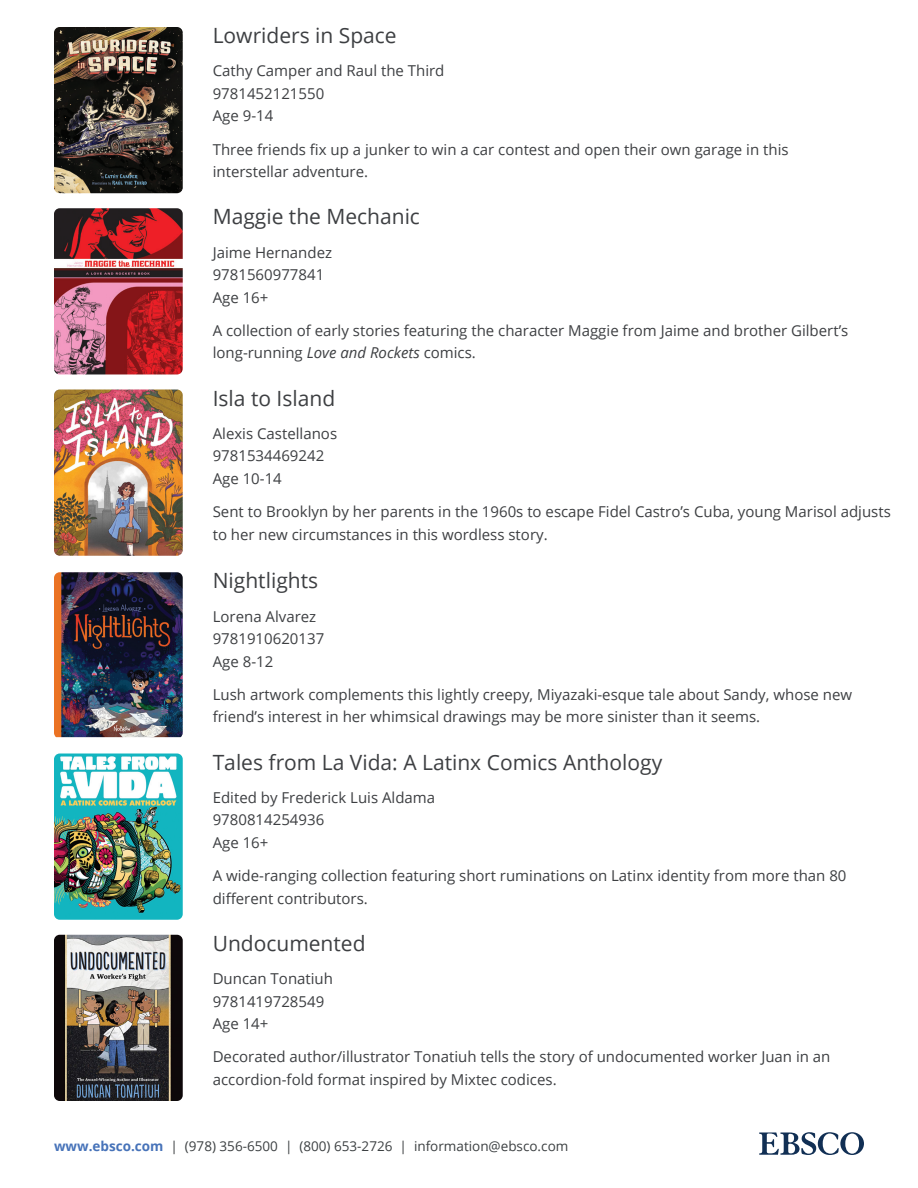
<style>
.page{position:relative;width:918px;height:1188px;background:#fff}
.page>*{position:absolute;margin:0;border:0;box-sizing:border-box;transform-origin:0 0}
.H4__Open_Sans_Regula{font:21px "Open Sans";color:#3d3f42}
.H4__Open_Sans_Regula-2{font:15px/22.5px "Open Sans";color:#3d3f42}
.t1{font:13.5px "Open Sans";color:#3c4042}
.s1{font-style:italic}
.s2{font-weight:700;color:#4773b9}
</style>
<div class="page">
<img style="left:54px;top:27px;width:129px;height:166px">
<img style="left:54px;top:572px;width:129px;height:165px">
<img style="left:54px;top:208px;width:129px;height:166px">
<img style="left:54px;top:754px;width:129px;height:166px">
<img style="left:54px;top:389px;width:129px;height:167px">
<img style="left:54px;top:935px;width:129px;height:166px">
<svg style="left:759px;top:1132px;width:105px;height:23px"></svg>
<p class="H4__Open_Sans_Regula" style="left:213px;top:21px;width:186px">Lowriders in Space</p>
<p class="H4__Open_Sans_Regula-2" style="left:213px;top:59px;width:233px">Cathy Camper and Raul the Third<br>9781452121550<br>Age 9-14</p>
<p class="H4__Open_Sans_Regula-2" style="left:213px;top:138px;width:577px">Three friends fix up a junker to win a car contest and open their own garage in this interstellar adventure.</p>
<p class="H4__Open_Sans_Regula" style="left:213px;top:202px;width:209px">Maggie the Mechanic</p>
<p class="H4__Open_Sans_Regula-2" style="left:213px;top:241px;width:121px">Jaime Hernandez<br>9781560977841<br>Age 16+</p>
<p class="H4__Open_Sans_Regula-2" style="left:213px;top:319px;width:637px">A collection of early stories featuring the character Maggie from Jaime and brother Gilbert’s long-running <span class="s1">Love and Rockets</span> comics.</p>
<p class="H4__Open_Sans_Regula" style="left:213px;top:384px;width:124px">Isla to Island</p>
<p class="H4__Open_Sans_Regula-2" style="left:213px;top:422px;width:126px">Alexis Castellanos<br>9781534469242<br>Age 10-14</p>
<p class="H4__Open_Sans_Regula-2" style="left:213px;top:500px;width:680px">Sent to Brooklyn by her parents in the 1960s to escape Fidel Castro’s Cuba, young Marisol adjusts to her new circumstances in this wordless story.</p>
<p class="H4__Open_Sans_Regula" style="left:213px;top:566px;width:107px">Nightlights</p>
<p class="H4__Open_Sans_Regula-2" style="left:213px;top:605px;width:113px">Lorena Alvarez<br>9781910620137<br>Age 8-12</p>
<p class="H4__Open_Sans_Regula-2" style="left:213px;top:683px;width:641px">Lush artwork complements this lightly creepy, Miyazaki-esque tale about Sandy, whose new friend’s interest in her whimsical drawings may be more sinister than it seems.</p>
<p class="H4__Open_Sans_Regula" style="left:213px;top:748px;width:451px">Tales from La Vida: A Latinx Comics Anthology</p>
<p class="H4__Open_Sans_Regula-2" style="left:213px;top:786px;width:224px">Edited by Frederick Luis Aldama<br>9780814254936<br>Age 16+</p>
<p class="H4__Open_Sans_Regula-2" style="left:213px;top:864px;width:635px">A wide-ranging collection featuring short ruminations on Latinx identity from more than 80 different contributors.</p>
<p class="H4__Open_Sans_Regula" style="left:213px;top:929px;width:154px">Undocumented</p>
<p class="H4__Open_Sans_Regula-2" style="left:213px;top:967px;width:122px">Duncan Tonatiuh<br>9781419728549<br>Age 14+</p>
<p class="H4__Open_Sans_Regula-2" style="left:213px;top:1045px;width:619px">Decorated author/illustrator Tonatiuh tells the story of undocumented worker Juan in an accordion-fold format inspired by Mixtec codices.</p>
<p class="t1" style="left:54px;top:1137px;width:516px"><span class="s2">www.ebsco.com</span> | (978) 356-6500 | (800) 653-2726 | information@ebsco.com</p>
</div>
